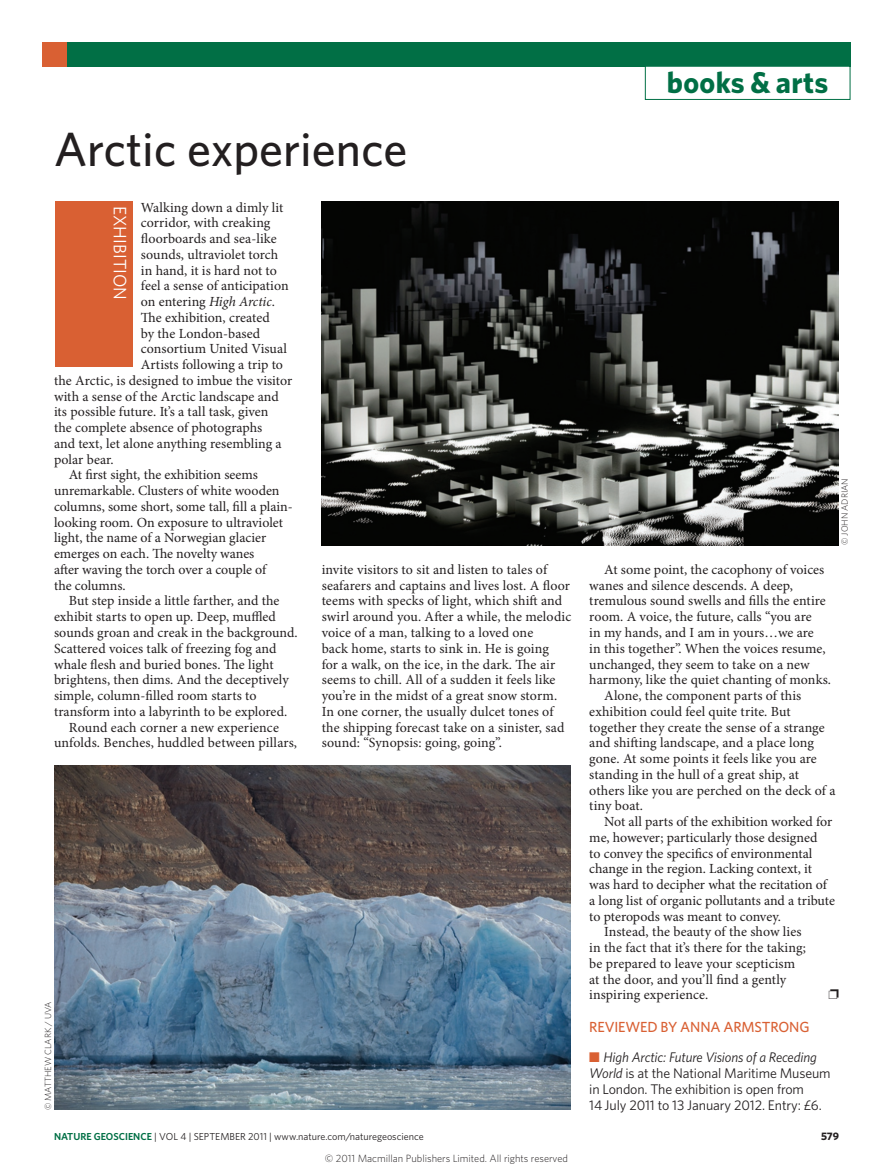
<style>
.page{position:relative;width:893px;height:1174px;background:#fff}
.page>*{position:absolute;margin:0;border:0;box-sizing:border-box;transform-origin:0 0}
.Title{font:500 48px "Whitney";color:#231f20}
.t1{font:700 30px "Whitney";letter-spacing:.01em;color:#016f45}
.t2{font:18px "Whitney";color:#fff}
.Reviewer{font:500 14.7px "Whitney";letter-spacing:-.01em;color:#d96033}
.Body_text{font:13.95px/15.8px "Minion Pro";letter-spacing:.005em;color:#231f20}
.Body_first{font:13.95px "Minion Pro";letter-spacing:.005em;color:#231f20}
.Film_Exhibition_inf{font:13.95px/15.8px "Whitney";letter-spacing:-.01em;color:#231f20}
.t3{font:700 10.8px "Whitney";color:#231f20}
.t4{font:300 10.5px "Whitney";color:#231f20}
.t5{font:10.2px "Whitney";color:#231f20}
.Picture_credit{font:300 9px "Whitney";color:#231f20}
.s1{font-style:italic}
.s2{color:#d96033}
.s3{font-weight:600;color:#016f45}
</style>
<div class="page">
<div style="left:43px;top:43px;width:807px;height:24px;background:#016f45"></div>
<div style="left:43px;top:43px;width:24px;height:24px;background:#d96033"></div>
<div style="left:645px;top:66px;width:205px;height:34px;border:1px solid #016f45"></div>
<img style="left:322px;top:202px;width:516px;height:344px">
<img style="left:54px;top:765px;width:517px;height:344px">
<div style="left:55px;top:202px;width:77px;height:165px;background:#d96033"></div>
<p class="t1" style="left:667px;top:62px;width:163px">books &amp; arts</p>
<p class="Title" style="left:54px;top:118px;width:355px">Arctic experience</p>
<p class="t2" style="left:132px;top:206px;width:96px;rotate:90deg">EXHIBITION</p>
<p class="Body_first" style="left:141px;top:199px;width:144px">Walking down a dimly lit</p>
<p class="Body_first" style="left:141px;top:214px;width:131px">corridor, with creaking</p>
<p class="Body_first" style="left:141px;top:230px;width:137px">floorboards and sea-like</p>
<p class="Body_first" style="left:141px;top:246px;width:139px">sounds, ultraviolet torch</p>
<p class="Body_first" style="left:141px;top:262px;width:138px">in hand, it is hard not to</p>
<p class="Body_first" style="left:141px;top:277px;width:149px">feel a sense of anticipation</p>
<p class="Body_first" style="left:141px;top:293px;width:136px">on entering <span class="s1">High Arctic</span>.</p>
<p class="Body_first" style="left:141px;top:309px;width:130px">The exhibition, created</p>
<p class="Body_first" style="left:141px;top:325px;width:121px">by the London-based</p>
<p class="Body_first" style="left:141px;top:340px;width:147px">consortium United Visual</p>
<p class="Body_first" style="left:141px;top:356px;width:144px">Artists following a trip to</p>
<p class="Body_first" style="left:54px;top:372px;width:240px">the Arctic, is designed to imbue the visitor</p>
<p class="Body_first" style="left:54px;top:388px;width:226px">with a sense of the Arctic landscape and</p>
<p class="Body_first" style="left:54px;top:403px;width:216px">its possible future. It’s a tall task, given</p>
<p class="Body_first" style="left:54px;top:419px;width:210px">the complete absence of photographs</p>
<p class="Body_first" style="left:54px;top:435px;width:229px">and text, let alone anything resembling a</p>
<p class="Body_first" style="left:54px;top:451px;width:61px">polar bear.</p>
<p class="Body_text" style="left:54px;top:467px;width:240px;text-indent:15px">At first sight, the exhibition seems unremarkable. Clusters of white wooden columns, some short, some tall, fill a plain&shy;looking room. On exposure to ultraviolet light, the name of a Norwegian glacier emerges on each. The novelty wanes<br>after waving the torch over a couple of<br>the columns.</p>
<p class="Body_text" style="left:54px;top:593px;width:245px;text-indent:15px">But step inside a little farther, and the exhibit starts to open up. Deep, muffled sounds groan and creak in the background.<br>Scattered voices talk of freezing fog and whale flesh and buried bones. The light brightens, then dims. And the deceptively simple, column-filled room starts to transform into a labyrinth to be explored.</p>
<p class="Body_text" style="left:54px;top:719px;width:245px;text-align:center">Round each corner a new experience unfolds. Benches, huddled between pillars,</p>
<p class="Picture_credit" style="left:838px;top:545px;width:68px;rotate:-90deg">© JOHN ADRIAN</p>
<p class="Body_text" style="left:322px;top:562px;width:251px">invite visitors to sit and listen to tales of seafarers and captains and lives lost. A floor teems with specks of light, which shift and swirl around you. After a while, the melodic voice of a man, talking to a loved one<br>back home, starts to sink in. He is going<br>for a walk, on the ice, in the dark. The air seems to chill. All of a sudden it feels like you’re in the midst of a great snow storm.<br>In one corner, the usually dulcet tones of the shipping forecast take on a sinister, sad sound: “Synopsis: going, going”.</p>
<p class="Body_text" style="left:589px;top:562px;width:243px;text-indent:15px">At some point, the cacophony of voices wanes and silence descends. A deep, tremulous sound swells and fills the entire room. A voice, the future, calls “you are<br>in my hands, and I am in yours…we are<br>in this together”. When the voices resume, unchanged, they seem to take on a new harmony, like the quiet chanting of monks.</p>
<p class="Body_text" style="left:589px;top:688px;width:248px;text-indent:15px">Alone, the component parts of this exhibition could feel quite trite. But together they create the sense of a strange and shifting landscape, and a place long gone. At some points it feels like you are standing in the hull of a great ship, at others like you are perched on the deck of a tiny boat.</p>
<p class="Body_text" style="left:589px;top:814px;width:247px;text-indent:15px">Not all parts of the exhibition worked for me, however; particularly those designed<br>to convey the specifics of environmental change in the region. Lacking context, it was hard to decipher what the recitation of a long list of organic pollutants and a tribute to pteropods was meant to convey.</p>
<p class="Body_text" style="left:589px;top:924px;width:218px;text-indent:15px">Instead, the beauty of the show lies in the fact that it’s there for the taking; be prepared to leave your scepticism at the door, and you’ll find a gently inspiring experience.</p>
<p class="Reviewer" style="left:589px;top:1017px;width:222px">REVIEWED BY ANNA ARMSTRONG</p>
<p class="Film_Exhibition_inf" style="left:589px;top:1049px;width:243px"><span class="s2">■</span> <span class="s1">High Arctic: Future Visions of a Receding World</span> is at the National Maritime Museum in London. The exhibition is open from<br>14 July 2011 to 13 January 2012. Entry: £6.</p>
<p class="Picture_credit" style="left:42px;top:1110px;width:110px;rotate:-90deg">© MATTHEW CLARK / UVA</p>
<p class="t5" style="left:54px;top:1129px;width:371px"><span class="s3">NATURE GEOSCIENCE</span> | VOL 4 | SEPTEMBER 2011 | www.nature.com/naturegeoscience</p>
<p class="t3" style="left:821px;top:1129px;width:19px">579</p>
<p class="t4" style="left:325px;top:1151px;width:245px">© 2011 Macmillan Publishers Limited. All rights reserved</p>
</div>
